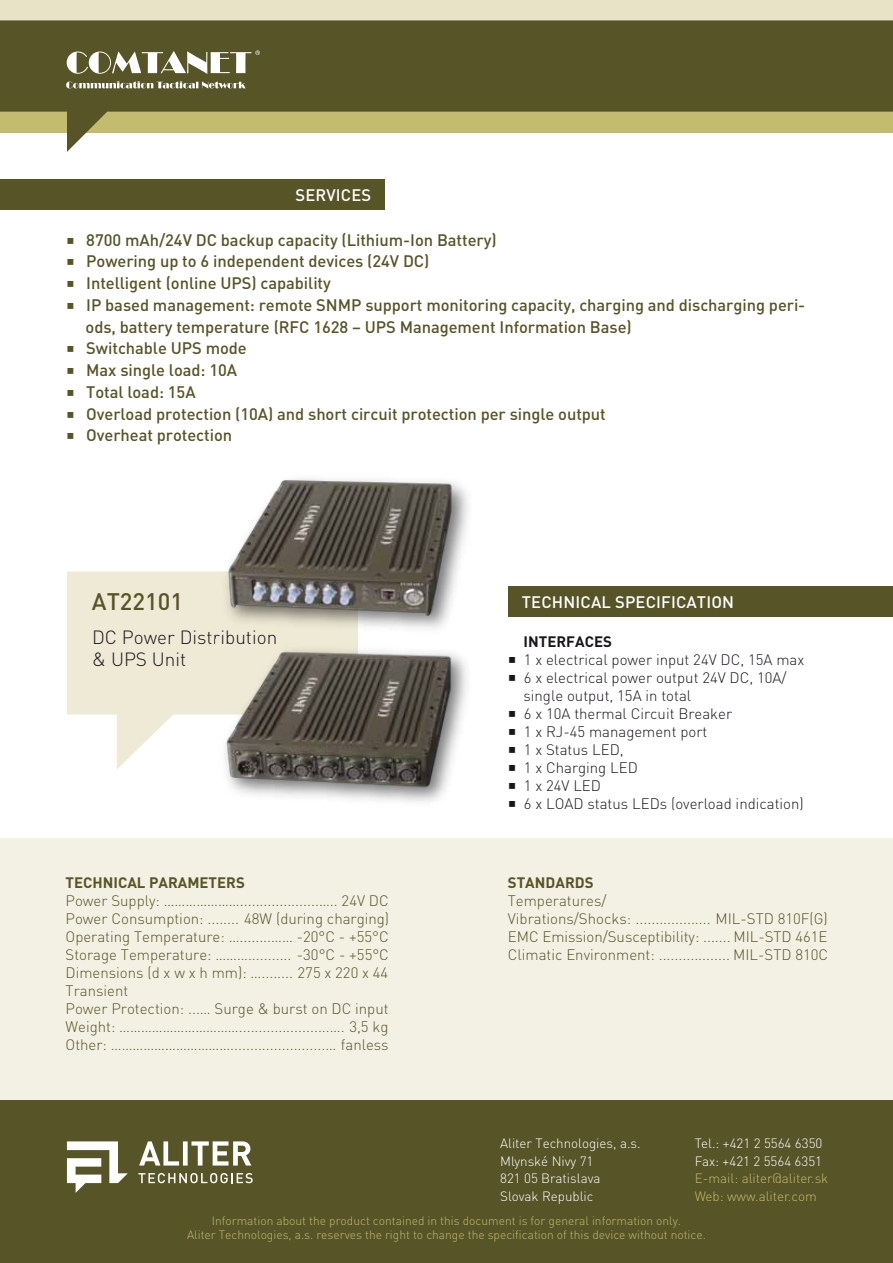
<style>
.page{position:relative;width:893px;height:1263px;background:#fff}
.page>*{position:absolute;margin:0;border:0;box-sizing:border-box;transform-origin:0 0}
.t1{font:500 23.7px "DIN Pro";color:#575428}
.t2{font:300 18.9px/22.6px "DIN Pro";color:#1a171c}
.t3{font:500 16.5px/21.8px "DIN Pro";letter-spacing:-.005em;color:#575428}
.t4{font:500 16.5px "DIN Pro";letter-spacing:.01em;color:#fff}
.t5{font:300 15px/18px "DIN Pro";color:#575428}
.t6{font:300 15px/18px "DIN Pro";color:#1a171c}
.t7{font:700 15px "DIN Pro";color:#575428}
.t8{font:700 15px "DIN Pro";color:#1a171c}
.t9{font:300 13.35px/17.9px "DIN Pro";color:#fff}
.t10{font:300 13.35px/17.9px "DIN Pro";color:#c3bb6e}
.t11{font:300 12px/14.4px "DIN Pro";color:#c3bb6e;text-align:center}
.s1{font-family:"Arial Unicode MS";font-weight:400;font-size:13.5px}
</style>
<div class="page">
<div style="left:0;top:838px;width:893px;height:271px;background:#f3f1e3"></div>
<div style="left:0;top:1101px;width:893px;height:162px;background:#575428"></div>
<div style="left:0;top:0;width:893px;height:20px;background:#e8e3c7"></div>
<svg style="left:0;top:20px;width:893px;height:132px;fill:#575428"></svg>
<div style="left:508px;top:586px;width:385px;height:31px;background:#575428"></div>
<div style="left:0;top:179px;width:385px;height:31px;background:#575428"></div>
<svg style="left:67px;top:571px;width:150px;height:198px;fill:#eeead5"></svg>
<svg style="left:66px;top:81px;width:180px;height:8px"></svg>
<svg style="left:67px;top:50px;width:193px;height:24px"></svg>
<svg style="left:139px;top:1141px;width:112px;height:24px"></svg>
<svg style="left:67px;top:1141px;width:61px;height:52px"></svg>
<svg style="left:138px;top:1173px;width:115px;height:10px"></svg>
<img style="left:214px;top:640px;width:253px;height:162px">
<img style="left:223px;top:645px;width:233px;height:150px">
<img style="left:217px;top:483px;width:251px;height:158px">
<img style="left:225px;top:478px;width:230px;height:139px">
<p class="t4" style="left:296px;top:183px;width:77px">SERVICES</p>
<p class="t3" style="left:67px;top:228px;width:432px"><span class="s1">■</span> 8700 mAh/24V DC backup capacity (Lithium-Ion Battery)</p>
<p class="t3" style="left:67px;top:250px;width:364px"><span class="s1">■</span> Powering up to 6 independent devices (24V DC)</p>
<p class="t3" style="left:67px;top:272px;width:266px"><span class="s1">■</span> Intelligent (online UPS) capability</p>
<p class="t3" style="left:86px;top:293px;width:721px;text-indent:-19px"><span class="s1">■</span> IP based management: remote SNMP support monitoring capacity, charging and discharging peri&shy;ods, battery temperature (RFC 1628 – UPS Management Information Base)</p>
<p class="t3" style="left:67px;top:337px;width:182px"><span class="s1">■</span> Switchable UPS mode</p>
<p class="t3" style="left:67px;top:359px;width:172px"><span class="s1">■</span> Max single load: 10A</p>
<p class="t3" style="left:67px;top:380px;width:131px"><span class="s1">■</span> Total load: 15A</p>
<p class="t3" style="left:67px;top:402px;width:541px"><span class="s1">■</span> Overload protection (10A) and short circuit protection per single output</p>
<p class="t3" style="left:67px;top:424px;width:167px"><span class="s1">■</span> Overheat protection</p>
<h1 class="t1" style="left:92px;top:585px;width:93px">AT22101</h1>
<p class="t2" style="left:92px;top:625px;width:187px">DC Power Distribution &amp; UPS Unit</p>
<p class="t7" style="left:66px;top:872px;width:181px">TECHNICAL PARAMETERS</p>
<p class="t5" style="left:66px;top:891px;width:325px">Power Supply: …………………....................….. 24V DC Power Consumption: ........ 48W (during charging)<br>Operating Temperature: …........…… -20°C - +55°C Storage Temperature: ………........... -30°C - +55°C Dimensions (d x w x h mm): …........ 275 x 220 x 44<br>Transient<br>Power Protection: ...… Surge &amp; burst on DC input Weight: …………………………….......................…. 3,5 kg Other: ……………………………........................… fanless</p>
<p class="t4" style="left:522px;top:591px;width:214px">TECHNICAL SPECIFICATION</p>
<p class="t8" style="left:524px;top:631px;width:90px">INTERFACES</p>
<p class="t6" style="left:508px;top:650px;width:298px"><span class="s1">■</span> 1 x electrical power input 24V DC, 15A max</p>
<p class="t6" style="left:523px;top:668px;width:265px;text-indent:-16px"><span class="s1">■</span> 6 x electrical power output 24V DC, 10A/ single output, 15A in total</p>
<p class="t6" style="left:508px;top:704px;width:226px"><span class="s1">■</span> 6 x 10A thermal Circuit Breaker</p>
<p class="t6" style="left:508px;top:722px;width:201px"><span class="s1">■</span> 1 x RJ-45 management port</p>
<p class="t6" style="left:508px;top:740px;width:117px"><span class="s1">■</span> 1 x Status LED,</p>
<p class="t6" style="left:508px;top:758px;width:131px"><span class="s1">■</span> 1 x Charging LED</p>
<p class="t6" style="left:508px;top:776px;width:95px"><span class="s1">■</span> 1 x 24V LED</p>
<p class="t6" style="left:508px;top:794px;width:297px"><span class="s1">■</span> 6 x LOAD status LEDs (overload indication)</p>
<p class="t7" style="left:508px;top:872px;width:87px">STANDARDS</p>
<p class="t5" style="left:508px;top:891px;width:322px">Temperatures/<br>Vibrations/Shocks: ................... MIL-STD 810F(G)<br>EMC Emission/Susceptibility: ....... MIL-STD 461E Climatic Environment: .................. MIL-STD 810C</p>
<p class="t9" style="left:500px;top:1133px;width:142px">Aliter Technologies, a.s.<br>Mlynské Nivy 71<br>821 05 Bratislava<br>Slovak Republic</p>
<p class="t9" style="left:695px;top:1133px;width:129px">Tel.: +421 2 5564 6350<br>Fax: +421 2 5564 6351</p>
<p class="t10" style="left:695px;top:1169px;width:135px">E-mail: aliter@aliter.sk<br>Web: www.aliter.com</p>
<p class="t11" style="left:187px;top:1212px;width:520px">Information about the product contained in this document is for general information only.<br>Aliter Technologies, a.s. reserves the right to change the specification of this device without notice.</p>
</div>
